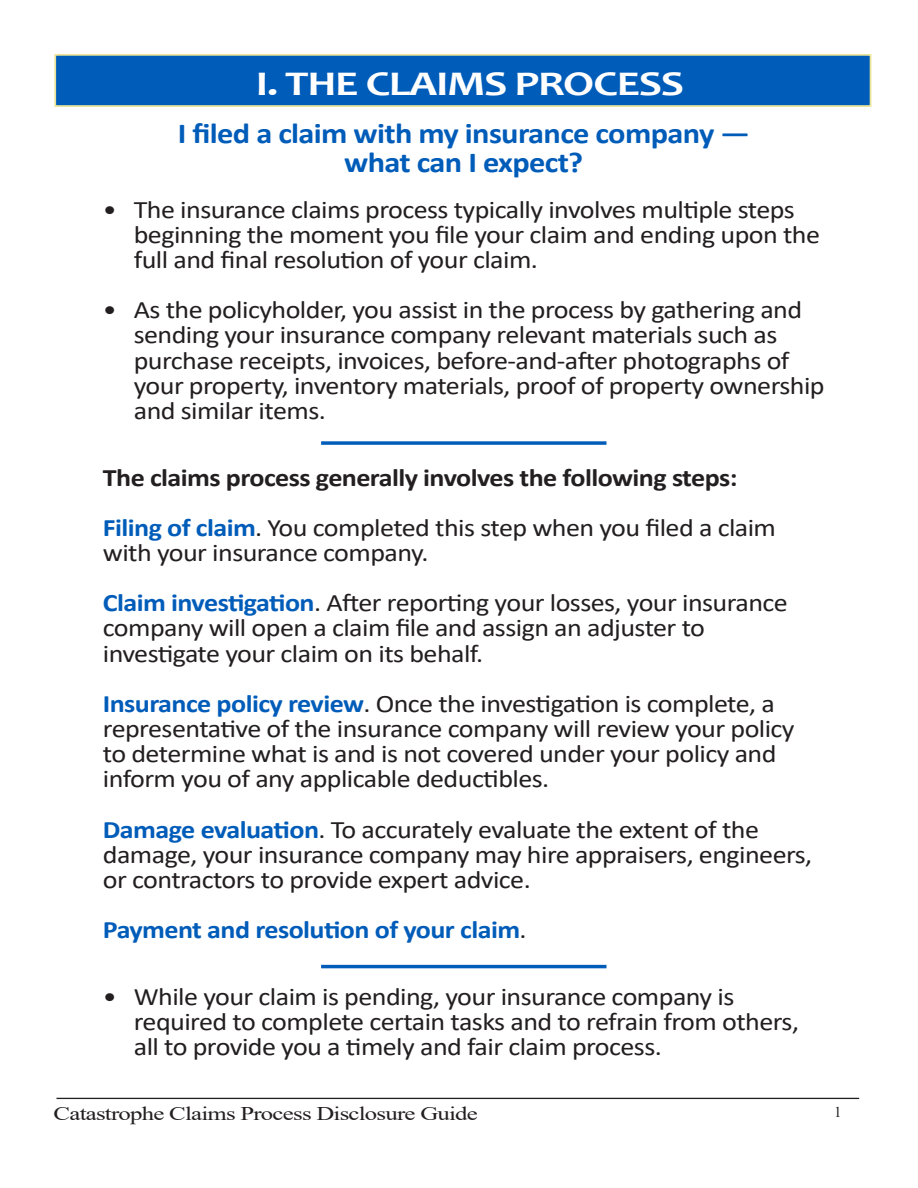
<style>
.page{position:relative;width:918px;height:1188px;background:#fff}
.page>*{position:absolute;margin:0;border:0;box-sizing:border-box;transform-origin:0 0}
.t1{font:700 34.8px "Candara";letter-spacing:-.03em;color:#fff;scale:1.28 1}
.text{font:700 28.95px "Calibri";color:#005cb9;scale:1.12 1}
.text-2{font:25.2px/25.2px "Calibri";letter-spacing:-.02em;color:#231f20;scale:1.12 1}
.text-3{font:700 25.2px "Calibri";color:#231f20;scale:1.12 1}
.text-4{font:700 25.2px "Calibri";color:#005cb9;scale:1.12 1}
.t2{font:19.35px "Times New Roman";letter-spacing:-.03em;color:#231f20;scale:1.28 1}
.t3{font:15px "Times New Roman";color:#231f20}
.s1{font-weight:700;color:#005cb9}
.s2{font-weight:400;color:#231f20}
</style>
<div class="page">
<div style="left:54px;top:54px;width:817px;height:53px;background:#005cb9;border:2px solid #eae599"></div>
<hr style="left:56px;top:1098px;width:803px;height:1px;background:#231f20">
<hr style="left:321px;top:965px;width:286px;height:3px;background:#005cb9">
<svg style="left:321px;top:441px;width:286px;height:4px"></svg>
<p class="t1" style="left:256px;top:62px;width:336px">I. THE CLAIMS PROCESS</p>
<p class="text" style="left:178px;top:113px;width:512px">I filed a claim with my insurance company —</p>
<p class="text" style="left:344px;top:142px;width:215px">what can I expect?</p>
<p class="text-2" style="left:134px;top:196px;width:614px;text-indent:-31px">• The insurance claims process typically involves multiple steps beginning the moment you file your claim and ending upon the full and final resolution of your claim.</p>
<p class="text-2" style="left:134px;top:297px;width:618px;text-indent:-31px">• As the policyholder, you assist in the process by gathering and sending your insurance company relevant materials such as purchase receipts, invoices, before-and-after photographs of your property, inventory materials, proof of property ownership and similar items.</p>
<p class="text-3" style="left:103px;top:459px;width:568px">The claims process generally involves the following steps:</p>
<p class="text-2" style="left:103px;top:514px;width:603px"><span class="s1">Filing of claim</span>. You completed this step when you filed a claim with your insurance company.</p>
<p class="text-2" style="left:103px;top:590px;width:613px"><span class="s1">Claim investigation</span>. After reporting your losses, your insurance company will open a claim file and assign an adjuster to investigate your claim on its behalf.</p>
<p class="text-2" style="left:103px;top:690px;width:619px"><span class="s1">Insurance policy review</span>. Once the investigation is complete, a representative of the insurance company will review your policy to determine what is and is not covered under your policy and inform you of any applicable deductibles.</p>
<p class="text-2" style="left:103px;top:816px;width:635px"><span class="s1">Damage evaluation</span>. To accurately evaluate the extent of the damage, your insurance company may hire appraisers, engineers, or contractors to provide expert advice.</p>
<p class="text-4" style="left:103px;top:912px;width:380px">Payment and resolution of your claim<span class="s2">.</span></p>
<p class="text-2" style="left:134px;top:983px;width:596px;text-indent:-31px">• While your claim is pending, your insurance company is required to complete certain tasks and to refrain from others, all to provide you a timely and fair claim process.</p>
<p class="t2" style="left:54px;top:1099px;width:333px">Catastrophe Claims Process Disclosure Guide</p>
<p class="t3" style="left:834px;top:1101px;width:9px">1</p>
</div>
